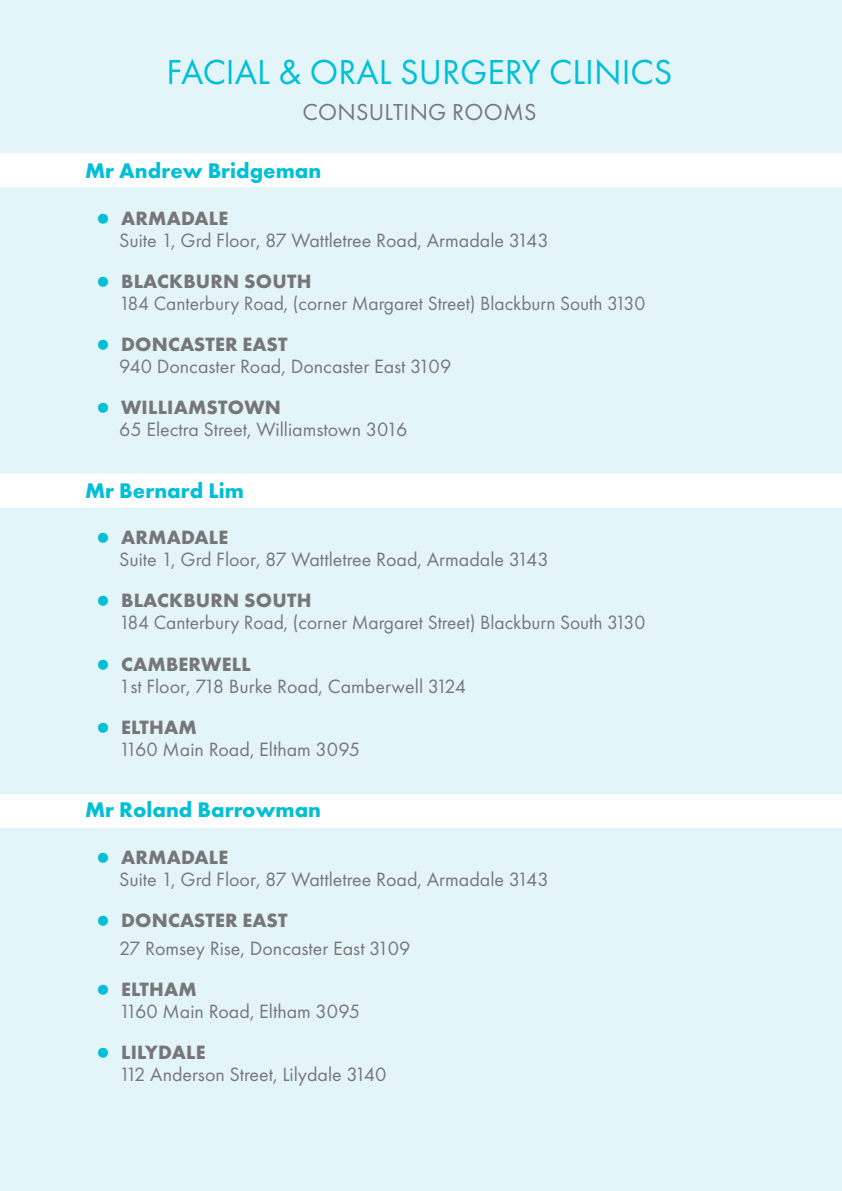
<style>
.page{position:relative;width:842px;height:1191px;background:#e4f5f9}
.page>*{position:absolute;margin:0;border:0;box-sizing:border-box;transform-origin:0 0}
.t1{font:36px "Futura PT";color:#00bfd7}
.t2{font:24px "Futura PT";letter-spacing:.01em;color:#77777a}
.t3{font:700 22px "Futura PT";color:#00bfd7}
.t4{font:20px/22px "Futura PT";color:#77777a}
.s1{font-size:36px;color:#00bfd7}
.s2{font-weight:700}
</style>
<div class="page">
<div style="left:0;top:153px;width:842px;height:34px;background:#fff"></div>
<div style="left:0;top:473px;width:842px;height:34px;background:#fff"></div>
<div style="left:0;top:794px;width:842px;height:34px;background:#fff"></div>
<p class="t1" style="left:167px;top:51px;width:507px">FACIAL &amp; ORAL SURGERY CLINICS</p>
<p class="t2" style="left:303px;top:98px;width:235px">CONSULTING ROOMS</p>
<p class="t3" style="left:85px;top:157px;width:238px">Mr Andrew Bridgeman</p>
<p class="t4" style="left:119px;top:207px;width:431px;text-indent:-34px"><span class="s1">•</span><span class="s2">ARMADALE<br></span>Suite 1, Grd Floor, 87 Wattletree Road, Armadale 3143</p>
<p class="t4" style="left:119px;top:270px;width:528px;text-indent:-34px"><span class="s1">•</span><span class="s2">BLACKBURN SOUTH<br></span>184 Canterbury Road, (corner Margaret Street) Blackburn South 3130</p>
<p class="t4" style="left:119px;top:333px;width:334px;text-indent:-34px"><span class="s1">•</span><span class="s2">DONCASTER EAST<br></span>940 Doncaster Road, Doncaster East 3109</p>
<p class="t4" style="left:119px;top:396px;width:290px;text-indent:-34px"><span class="s1">•</span><span class="s2">WILLIAMSTOWN<br></span>65 Electra Street, Williamstown 3016</p>
<p class="t3" style="left:85px;top:476px;width:160px">Mr Bernard Lim</p>
<p class="t4" style="left:119px;top:526px;width:431px;text-indent:-34px"><span class="s1">•</span><span class="s2">ARMADALE<br></span>Suite 1, Grd Floor, 87 Wattletree Road, Armadale 3143</p>
<p class="t4" style="left:119px;top:589px;width:528px;text-indent:-34px"><span class="s1">•</span><span class="s2">BLACKBURN SOUTH<br></span>184 Canterbury Road, (corner Margaret Street) Blackburn South 3130</p>
<p class="t4" style="left:119px;top:652px;width:349px;text-indent:-34px"><span class="s1">•</span><span class="s2">CAMBERWELL<br></span>1st Floor, 718 Burke Road, Camberwell 3124</p>
<p class="t4" style="left:119px;top:716px;width:243px;text-indent:-34px"><span class="s1">•</span><span class="s2">ELTHAM<br></span>1160 Main Road, Eltham 3095</p>
<p class="t3" style="left:85px;top:795px;width:238px">Mr Roland Barrowman</p>
<p class="t4" style="left:119px;top:846px;width:431px;text-indent:-34px"><span class="s1">•</span><span class="s2">ARMADALE<br></span>Suite 1, Grd Floor, 87 Wattletree Road, Armadale 3143</p>
<p class="t4" style="left:119px;top:906px;width:293px;line-height:28px;text-indent:-34px"><span class="s1">•</span><span class="s2">DONCASTER EAST<br></span>27 Romsey Rise, Doncaster East 3109</p>
<p class="t4" style="left:119px;top:978px;width:243px;text-indent:-34px"><span class="s1">•</span><span class="s2">ELTHAM<br></span>1160 Main Road, Eltham 3095</p>
<p class="t4" style="left:119px;top:1041px;width:269px;text-indent:-34px"><span class="s1">•</span><span class="s2">LILYDALE<br></span>112 Anderson Street, Lilydale 3140</p>
</div>
